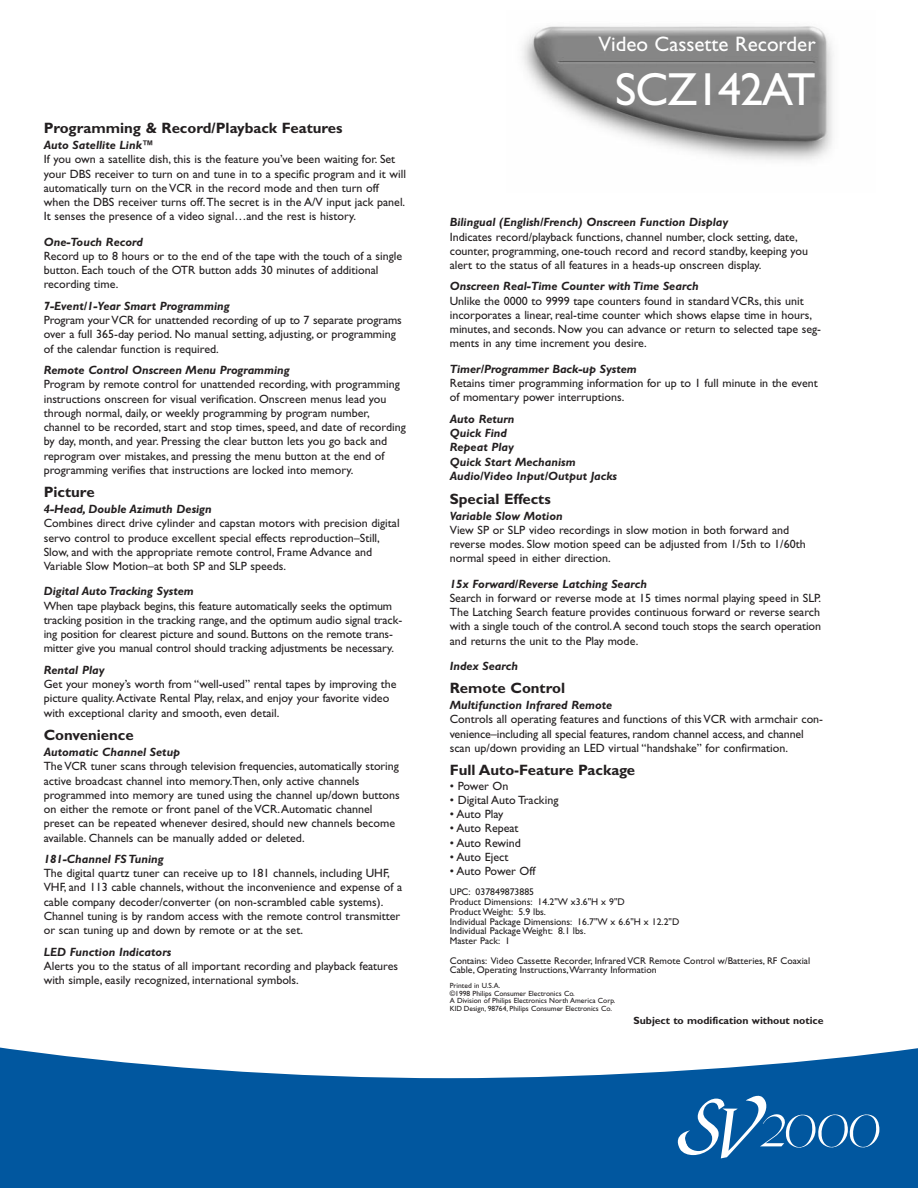
<style>
.page{position:relative;width:918px;height:1188px;background:#fff}
.page>*{position:absolute;margin:0;border:0;box-sizing:border-box;transform-origin:0 0}
.t1{font:46.5px "Gill Sans";letter-spacing:-.025em;color:#fff}
.t2{font:21px "Gill Sans";color:#fff}
.t3{font:700 15px "Gill Sans";color:#231f20}
.t4{font:12px/14.2px "Gill Sans";color:#231f20}
.t5{font:italic 700 12px/14.4px "Gill Sans";color:#231f20}
.t6{font:700 10.5px "Gill Sans";color:#231f20}
.t7{font:9.75px/9.8px "Gill Sans";color:#231f20}
.t8{font:7.5px/7.5px "Gill Sans";color:#231f20}
</style>
<div class="page">
<img style="left:522px;top:26px;width:311px;height:135px">
<svg style="left:0;top:1047px;width:918px;height:141px;fill:#01579f"></svg>
<svg style="left:672px;top:1093px;width:207px;height:65px;background:#2770ad"></svg>
<p class="t3" style="left:44px;top:123px;width:300px">Programming &amp; Record/Playback Features</p>
<p class="t5" style="left:44px;top:139px;width:112px">Auto Satellite Link™</p>
<p class="t4" style="left:44px;top:154px;width:364px">If you own a satellite dish, this is the feature you’ve been waiting for. Set your DBS receiver to turn on and tune in to a specific program and it will automatically turn on the VCR in the record mode and then turn off when the DBS receiver turns off.The secret is in the A/V input jack panel.<br>It senses the presence of a video signal…and the rest is history.</p>
<p class="t5" style="left:44px;top:236px;width:101px">One-Touch Record</p>
<p class="t4" style="left:44px;top:250px;width:360px">Record up to 8 hours or to the end of the tape with the touch of a single button. Each touch of the OTR button adds 30 minutes of additional recording time.</p>
<p class="t5" style="left:44px;top:300px;width:187px">7-Event/1-Year Smart Programming</p>
<p class="t4" style="left:44px;top:314px;width:360px">Program your VCR for unattended recording of up to 7 separate programs over a full 365-day period. No manual setting, adjusting, or programming of the calendar function is required.</p>
<p class="t5" style="left:44px;top:364px;width:247px">Remote Control Onscreen Menu Programming</p>
<p class="t4" style="left:44px;top:378px;width:364px">Program by remote control for unattended recording, with programming instructions onscreen for visual verification. Onscreen menus lead you through normal, daily, or weekly programming by program number, channel to be recorded, start and stop times, speed, and date of recording by day, month, and year. Pressing the clear button lets you go back and reprogram over mistakes, and pressing the menu button at the end of programming verifies that instructions are locked into memory.</p>
<p class="t3" style="left:44px;top:487px;width:52px">Picture</p>
<p class="t5" style="left:44px;top:503px;width:170px">4-Head, Double Azimuth Design</p>
<p class="t4" style="left:44px;top:518px;width:357px">Combines direct drive cylinder and capstan motors with precision digital servo control to produce excellent special effects reproduction–Still, Slow, and with the appropriate remote control, Frame Advance and Variable Slow Motion–at both SP and SLP speeds.</p>
<p class="t5" style="left:44px;top:585px;width:152px">Digital Auto Tracking System</p>
<p class="t4" style="left:44px;top:600px;width:360px">When tape playback begins, this feature automatically seeks the optimum tracking position in the tracking range, and the optimum audio signal track&shy;ing position for clearest picture and sound. Buttons on the remote trans&shy;mitter give you manual control should tracking adjustments be necessary.</p>
<p class="t5" style="left:44px;top:664px;width:62px">Rental Play</p>
<p class="t4" style="left:44px;top:678px;width:354px">Get your money’s worth from “well-used” rental tapes by improving the picture quality.Activate Rental Play, relax, and enjoy your favorite video with exceptional clarity and smooth, even detail.</p>
<p class="t3" style="left:44px;top:730px;width:92px">Convenience</p>
<p class="t5" style="left:44px;top:746px;width:138px">Automatic Channel Setup</p>
<p class="t4" style="left:44px;top:760px;width:357px">The VCR tuner scans through television frequencies, automatically storing active broadcast channel into memory.Then, only active channels programmed into memory are tuned using the channel up/down buttons on either the remote or front panel of the VCR.Automatic channel preset can be repeated whenever desired, should new channels become available. Channels can be manually added or deleted.</p>
<p class="t5" style="left:44px;top:853px;width:122px">181-Channel FS Tuning</p>
<p class="t4" style="left:44px;top:867px;width:360px">The digital quartz tuner can receive up to 181 channels, including UHF, VHF, and 113 cable channels, without the inconvenience and expense of a cable company decoder/converter (on non-scrambled cable systems).<br>Channel tuning is by random access with the remote control transmitter or scan tuning up and down by remote or at the set.</p>
<p class="t5" style="left:44px;top:946px;width:129px">LED Function Indicators</p>
<p class="t4" style="left:44px;top:960px;width:356px">Alerts you to the status of all important recording and playback features with simple, easily recognized, international symbols.</p>
<h2 class="t2" style="left:598px;top:37px;width:219px">Video Cassette Recorder</h2>
<h1 class="t1" style="left:615px;top:74px;width:202px">SCZ142AT</h1>
<p class="t5" style="left:450px;top:216px;width:280px">Bilingual (English/French) Onscreen Function Display</p>
<p class="t4" style="left:450px;top:231px;width:360px">Indicates record/playback functions, channel number, clock setting, date, counter, programming, one-touch record and record standby, keeping you alert to the status of all features in a heads-up onscreen display.</p>
<p class="t5" style="left:450px;top:281px;width:250px">Onscreen Real-Time Counter with Time Search</p>
<p class="t4" style="left:450px;top:295px;width:373px">Unlike the 0000 to 9999 tape counters found in standard VCRs, this unit incorporates a linear, real-time counter which shows elapse time in hours, minutes, and seconds. Now you can advance or return to selected tape seg&shy;ments in any time increment you desire.</p>
<p class="t5" style="left:450px;top:363px;width:189px">Timer/Programmer Back-up System</p>
<p class="t4" style="left:450px;top:377px;width:369px">Retains timer programming information for up to 1 full minute in the event of momentary power interruptions.</p>
<p class="t5" style="left:450px;top:413px;width:169px">Auto Return<br>Quick Find<br>Repeat Play<br>Quick Start Mechanism<br>Audio/Video Input/Output Jacks</p>
<p class="t3" style="left:450px;top:493px;width:102px">Special Effects</p>
<p class="t5" style="left:450px;top:510px;width:115px">Variable Slow Motion</p>
<p class="t4" style="left:450px;top:524px;width:357px">View SP or SLP video recordings in slow motion in both forward and reverse modes. Slow motion speed can be adjusted from 1/5th to 1/60th normal speed in either direction.</p>
<p class="t5" style="left:450px;top:578px;width:199px">15x Forward/Reverse Latching Search</p>
<p class="t4" style="left:450px;top:592px;width:373px;text-align:justify">Search in forward or reverse mode at 15 times normal playing speed in SLP.<br>The Latching Search feature provides continuous forward or reverse search with a single touch of the control.A second touch stops the search operation and returns the unit to the Play mode.</p>
<p class="t5" style="left:450px;top:660px;width:70px">Index Search</p>
<p class="t3" style="left:450px;top:683px;width:117px">Remote Control</p>
<p class="t5" style="left:450px;top:699px;width:164px">Multifunction Infrared Remote</p>
<p class="t4" style="left:450px;top:714px;width:375px">Controls all operating features and functions of this VCR with armchair con&shy;venience–including all special features, random channel access, and channel scan up/down providing an LED virtual “handshake” for confirmation.</p>
<p class="t3" style="left:450px;top:765px;width:187px">Full Auto-Feature Package</p>
<p class="t4" style="left:450px;top:780px;width:60px">• Power On</p>
<p class="t4" style="left:450px;top:794px;width:110px">• Digital Auto Tracking</p>
<p class="t4" style="left:450px;top:808px;width:55px">• Auto Play</p>
<p class="t4" style="left:450px;top:823px;width:70px">• Auto Repeat</p>
<p class="t4" style="left:450px;top:837px;width:73px">• Auto Rewind</p>
<p class="t4" style="left:450px;top:851px;width:60px">• Auto Eject</p>
<p class="t4" style="left:450px;top:865px;width:87px">• Auto Power Off</p>
<p class="t7" style="left:450px;top:888px;width:231px">UPC: 037849873885<br>Product Dimensions: 14.2"W x3.6"H x 9"D<br>Product Weight: 5.9 lbs.<br>Individual Package Dimensions: 16.7"W x 6.6"H x 12.2"D<br>Individual Package Weight: 8.1 lbs.<br>Master Pack: 1</p>
<p class="t7" style="left:450px;top:957px;width:362px">Contains: Video Cassette Recorder, Infrared VCR Remote Control w/Batteries, RF Coaxial<br>Cable, Operating Instructions,Warranty Information</p>
<p class="t8" style="left:450px;top:983px;width:167px">Printed in U.S.A.<br>©1998 Philips Consumer Electronics Co.<br>A Division of Philips Electronics North America Corp.<br>KID Design, 98764, Philips Consumer Electronics Co.</p>
<p class="t6" style="left:633px;top:1017px;width:192px">Subject to modification without notice</p>
</div>
